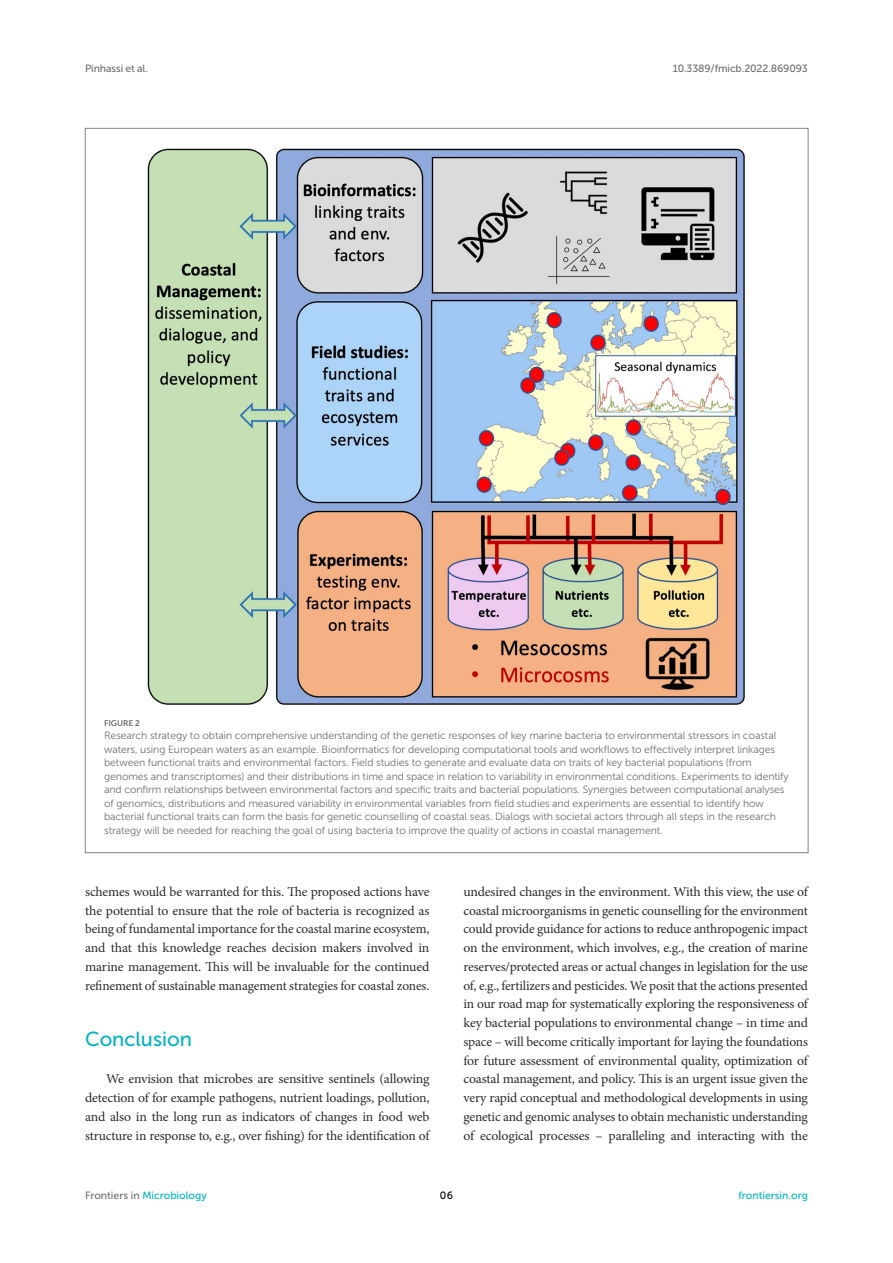
<style>
.page{position:relative;width:893px;height:1263px;background:#fff}
.page>*{position:absolute;margin:0;border:0;box-sizing:border-box;transform-origin:0 0}
.TEXT{font:20.25px "Museo Sans 500";color:#00b4c4}
.TEXT-2{font:13.5px/18.8px "Minion Pro";letter-spacing:-.015em;color:#2b2b2a;text-align:justify}
.FIG_LEG{font:10.5px/13.5px "Museo Sans 300";letter-spacing:-.01em;color:#706f70}
.t1{font:10.5px "Museo Sans 500";letter-spacing:-.015em;color:#706f70}
.t2{font:10.5px "Museo Sans 500";color:#00b4c4}
.t3{font:10.5px "Museo Sans 500";color:#000}
.FIG_HD{font:8.25px "Museo Sans 700";letter-spacing:-.01em;color:#706f70}
.s1{color:#706f70}
</style>
<div class="page">
<img style="left:147px;top:148px;width:598px;height:557px">
<p class="t1" style="left:85px;top:63px;width:64px">Pinhassi et al.</p>
<p class="t1" style="left:673px;top:63px;width:137px">10.3389/fmicb.2022.869093</p>
<p class="FIG_HD" style="left:104px;top:718px;width:37px">FIGURE 2</p>
<p class="FIG_LEG" style="left:104px;top:729px;width:686px">Research strategy to obtain comprehensive understanding of the genetic responses of key marine bacteria to environmental stressors in coastal waters, using European waters as an example. Bioinformatics for developing computational tools and workflows to effectively interpret linkages between functional traits and environmental factors. Field studies to generate and evaluate data on traits of key bacterial populations (from genomes and transcriptomes) and their distributions in time and space in relation to variability in environmental conditions. Experiments to identify and confirm relationships between environmental factors and specific traits and bacterial populations. Synergies between computational analyses of genomics, distributions and measured variability in environmental variables from field studies and experiments are essential to identify how bacterial functional traits can form the basis for genetic counselling of coastal seas. Dialogs with societal actors through all steps in the research strategy will be needed for reaching the goal of using bacteria to improve the quality of actions in coastal management.</p>
<p class="TEXT-2" style="left:85px;top:882px;width:346px">schemes would be warranted for this. The proposed actions have the potential to ensure that the role of bacteria is recognized as being of fundamental importance for the coastal marine ecosystem, and that this knowledge reaches decision makers involved in marine management. This will be invaluable for the continued refinement of sustainable management strategies for coastal zones.</p>
<p class="TEXT" style="left:85px;top:1028px;width:108px">Conclusion</p>
<p class="TEXT-2" style="left:85px;top:1070px;width:346px;text-indent:21px">We envision that microbes are sensitive sentinels (allowing detection of for example pathogens, nutrient loadings, pollution, and also in the long run as indicators of changes in food web structure in response to, e.g., over fishing) for the identification of</p>
<p class="TEXT-2" style="left:463px;top:882px;width:346px">undesired changes in the environment. With this view, the use of coastal microorganisms in genetic counselling for the environment could provide guidance for actions to reduce anthropogenic impact on the environment, which involves, e.g., the creation of marine reserves/protected areas or actual changes in legislation for the use of, e.g., fertilizers and pesticides. We posit that the actions presented in our road map for systematically exploring the responsiveness of key bacterial populations to environmental change – in time and space – will become critically important for laying the foundations for future assessment of environmental quality, optimization of coastal management, and policy. This is an urgent issue given the very rapid conceptual and methodological developments in using genetic and genomic analyses to obtain mechanistic understanding of ecological processes – paralleling and interacting with the</p>
<p class="t2" style="left:85px;top:1190px;width:123px"><span class="s1">Frontiers in</span> Microbiology</p>
<p class="t3" style="left:440px;top:1190px;width:15px">06</p>
<p class="t2" style="left:738px;top:1190px;width:71px">frontiersin.org</p>
</div>
